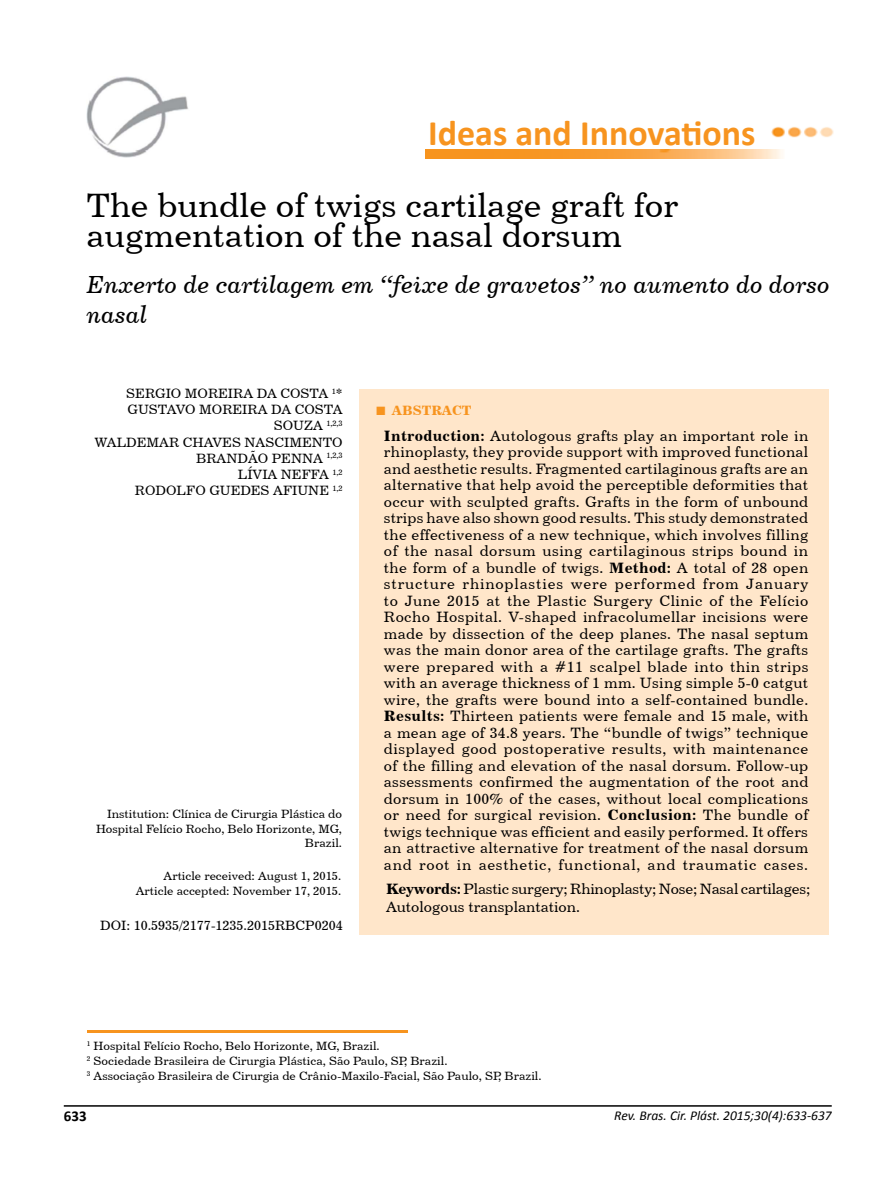
<style>
.page{position:relative;width:893px;height:1191px;background:#fff}
.page>*{position:absolute;margin:0;border:0;box-sizing:border-box;transform-origin:0 0}
.t1{font:700 36px "Calibri";color:#f7941f}
.t2{font:33.75px/30px "Century 731 BT Roman A";color:#000}
.t3{font:24.75px/30px "Century 731 BT Italic A";color:#000}
.t4{font:15px/16.5px "Century 731 BT Roman A";color:#000;text-align:justify}
.t5{font:700 15px "Calibri";color:#000}
.t6{font:13.5px/16.2px "Century 731 BT Roman A";color:#000;text-align:right}
.t7{font:italic 13.5px "Calibri";color:#000}
.t8{font:13.5px "Century 731 BT Bold A";color:#f7941f}
.t9{font:12px/14.4px "Century 731 BT Roman A";color:#000;text-align:right}
.s1{font-family:"Times New Roman";font-weight:700;font-size:18px}
.s2{font-family:"Century 731 BT Bold A"}
</style>
<div class="page">
<hr style="left:64px;top:1105px;width:768px;height:1px;background:#000">
<img style="left:771px;top:126px;width:63px;height:12px">
<img style="left:87px;top:77px;width:101px;height:81px">
<hr style="left:87px;top:1030px;width:320px;height:2px;background:#f7941f">
<img style="left:426px;top:150px;width:357px;height:9px">
<div style="left:359px;top:389px;width:470px;height:545px;background:#ffe6ca"></div>
<h1 class="t1" style="left:428px;top:108px;width:329px">Ideas and Innovations</h1>
<h2 class="t2" style="left:86px;top:189px;width:593px">The bundle of twigs cartilage graft for augmentation of the nasal dorsum</h2>
<h3 class="t3" style="left:87px;top:269px;width:744px">Enxerto de cartilagem em “feixe de gravetos” no aumento do dorso nasal</h3>
<p class="t6" style="left:95px;top:385px;width:250px">SERGIO MOREIRA DA COSTA <sup>1</sup>*<br>GUSTAVO MOREIRA DA COSTA<br>SOUZA <sup>1,2,3<br></sup>WALDEMAR CHAVES NASCIMENTO<br>BRANDÃO PENNA <sup>1,2,3<br></sup>LÍVIA NEFFA <sup>1,2<br></sup>RODOLFO GUEDES AFIUNE <sup>1,2</sup></p>
<p class="t9" style="left:96px;top:806px;width:247px">Institution: Clínica de Cirurgia Plástica do<br>Hospital Felício Rocho, Belo Horizonte, MG,<br>Brazil.</p>
<p class="t9" style="left:136px;top:868px;width:207px">Article received: August 1, 2015.<br>Article accepted: November 17, 2015.</p>
<p class="t6" style="left:100px;top:917px;width:244px">DOI: 10.5935/2177-1235.2015RBCP0204</p>
<p class="t8" style="left:375px;top:402px;width:98px"><span class="s1">■</span> ABSTRACT</p>
<p class="t4" style="left:384px;top:427px;width:426px"><span class="s2">Introduction:</span> Autologous grafts play an important role in rhinoplasty, they provide support with improved functional and aesthetic results. Fragmented cartilaginous grafts are an alternative that help avoid the perceptible deformities that occur with sculpted grafts. Grafts in the form of unbound strips have also shown good results. This study demonstrated the effectiveness of a new technique, which involves filling of the nasal dorsum using cartilaginous strips bound in the form of a bundle of twigs. <span class="s2">Method:</span> A total of 28 open structure rhinoplasties were performed from January to June 2015 at the Plastic Surgery Clinic of the Felício Rocho Hospital. V-shaped infracolumellar incisions were made by dissection of the deep planes. The nasal septum was the main donor area of the cartilage grafts. The grafts were prepared with a #11 scalpel blade into thin strips with an average thickness of 1 mm. Using simple 5-0 catgut wire, the grafts were bound into a self-contained bundle.<br><span class="s2">Results:</span> Thirteen patients were female and 15 male, with a mean age of 34.8 years. The “bundle of twigs” technique displayed good postoperative results, with maintenance of the filling and elevation of the nasal dorsum. Follow-up assessments confirmed the augmentation of the root and dorsum in 100% of the cases, without local complications or need for surgical revision. <span class="s2">Conclusion:</span> The bundle of twigs technique was efficient and easily performed. It offers an attractive alternative for treatment of the nasal dorsum and root in aesthetic, functional, and traumatic cases.</p>
<p class="t4" style="left:386px;top:879px;width:426px;line-height:18px"><span class="s2">Keywords:</span> Plastic surgery; Rhinoplasty; Nose; Nasal cartilages;<br>Autologous transplantation.</p>
<p class="t9" style="left:87px;top:1038px;width:456px;line-height:15px;text-align:left"><sup>1</sup> Hospital Felício Rocho, Belo Horizonte, MG, Brazil.<br><sup>2</sup> Sociedade Brasileira de Cirurgia Plástica, São Paulo, SP, Brazil.<br><sup>3</sup> Associação Brasileira de Cirurgia de Crânio-Maxilo-Facial, São Paulo, SP, Brazil.</p>
<p class="t5" style="left:64px;top:1105px;width:24px">633</p>
<p class="t7" style="left:614px;top:1106px;width:219px">Rev. Bras. Cir. Plást. 2015;30(4):633-637</p>
</div>
